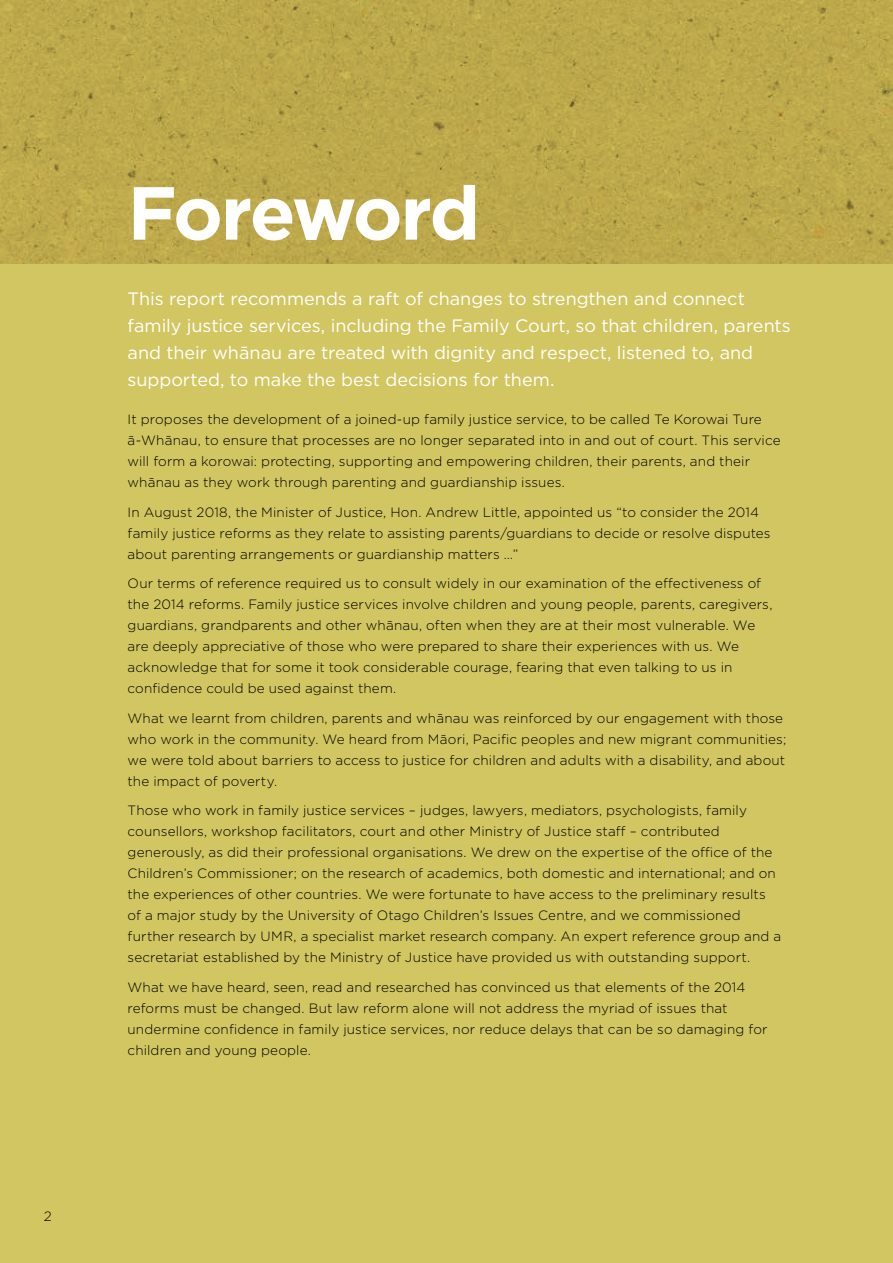
<style>
.page{position:relative;width:893px;height:1263px;background:#d1c661}
.page>*{position:absolute;margin:0;border:0;box-sizing:border-box;transform-origin:0 0}
.t1{font:700 75px "Gotham";letter-spacing:-.035em;color:#fff}
.t2{font:18px/27px "Gotham";letter-spacing:-.005em;color:#fff}
.t3{font:300 13.5px/21px "Gotham";letter-spacing:.01em;color:#000}
</style>
<div class="page">
<img style="left:0;top:0;width:893px;height:264px">
<p class="t3" style="left:44px;top:1205px;width:9px">2</p>
<h1 class="t1" style="left:128px;top:163px;width:354px">Foreword</h1>
<p class="t2" style="left:128px;top:285px;width:665px">This report recommends a raft of changes to strengthen and connect family justice services, including the Family Court, so that children, parents and their whānau are treated with dignity and respect, listened to, and supported, to make the best decisions for them.</p>
<p class="t3" style="left:128px;top:408px;width:655px">It proposes the development of a joined-up family justice service, to be called Te Korowai Ture ā-Whānau, to ensure that processes are no longer separated into in and out of court. This service will form a korowai: protecting, supporting and empowering children, their parents, and their whānau as they work through parenting and guardianship issues.</p>
<p class="t3" style="left:128px;top:501px;width:644px">In August 2018, the Minister of Justice, Hon. Andrew Little, appointed us “to consider the 2014 family justice reforms as they relate to assisting parents/guardians to decide or resolve disputes about parenting arrangements or guardianship matters …”</p>
<p class="t3" style="left:128px;top:572px;width:646px">Our terms of reference required us to consult widely in our examination of the effectiveness of the 2014 reforms. Family justice services involve children and young people, parents, caregivers, guardians, grandparents and other whānau, often when they are at their most vulnerable. We are deeply appreciative of those who were prepared to share their experiences with us. We acknowledge that for some it took considerable courage, fearing that even talking to us in confidence could be used against them.</p>
<p class="t3" style="left:128px;top:707px;width:660px">What we learnt from children, parents and whānau was reinforced by our engagement with those who work in the community. We heard from Māori, Pacific peoples and new migrant communities; we were told about barriers to access to justice for children and adults with a disability, and about the impact of poverty.</p>
<p class="t3" style="left:128px;top:799px;width:655px">Those who work in family justice services – judges, lawyers, mediators, psychologists, family counsellors, workshop facilitators, court and other Ministry of Justice staff – contributed generously, as did their professional organisations. We drew on the expertise of the office of the Children’s Commissioner; on the research of academics, both domestic and international; and on the experiences of other countries. We were fortunate to have access to the preliminary results of a major study by the University of Otago Children’s Issues Centre, and we commissioned further research by UMR, a specialist market research company. An expert reference group and a secretariat established by the Ministry of Justice have provided us with outstanding support.</p>
<p class="t3" style="left:128px;top:976px;width:641px">What we have heard, seen, read and researched has convinced us that elements of the 2014 reforms must be changed. But law reform alone will not address the myriad of issues that undermine confidence in family justice services, nor reduce delays that can be so damaging for children and young people.</p>
</div>
